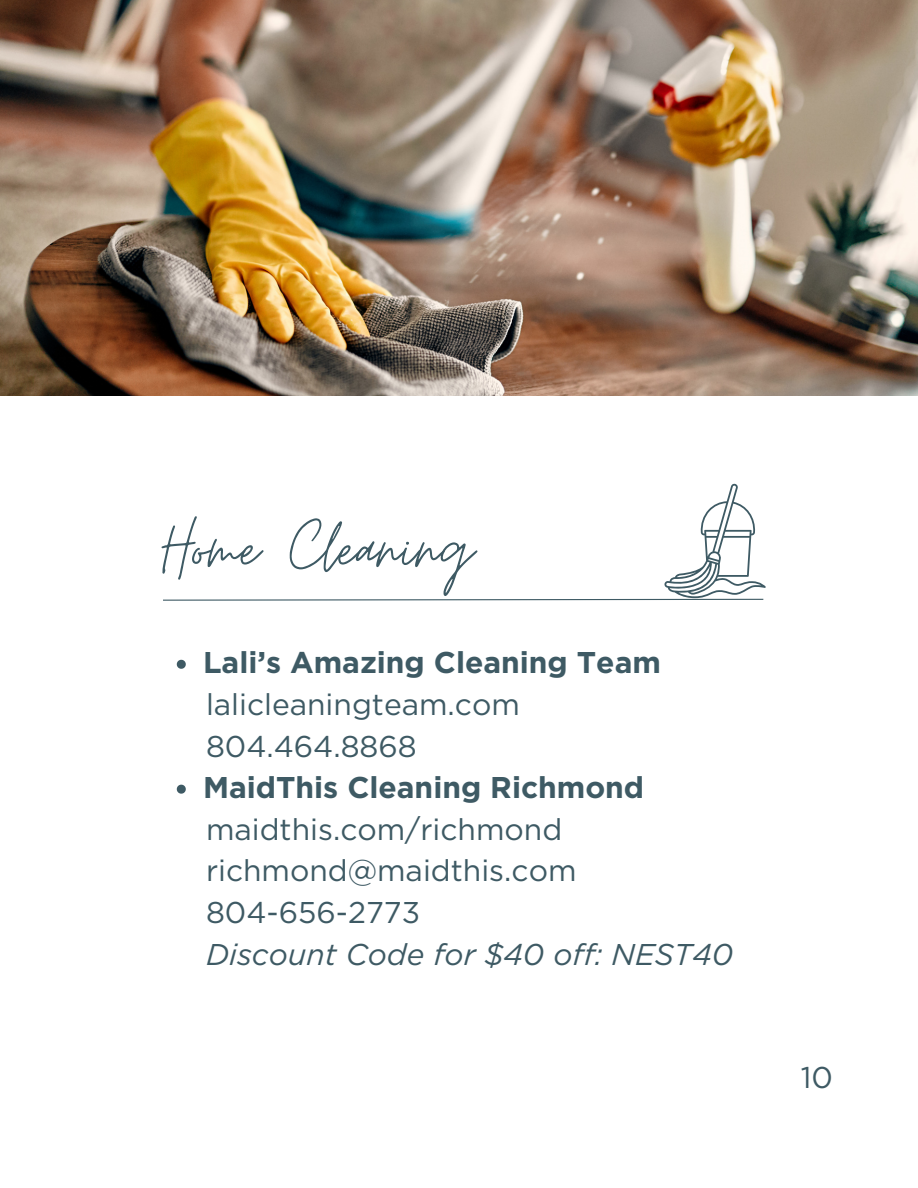
<style>
.page{position:relative;width:918px;height:1188px;background:#fff}
.page>*{position:absolute;margin:0;border:0;box-sizing:border-box;transform-origin:0 0}
.t1{font:79.5px "Moon Time";color:#3e5a64}
.t2{font:30px/41.7px "Gotham";color:#3e5a64}
.t3{font:700 30px "Gotham";color:#3e5a64}
.t4{font:italic 30px "Gotham";color:#3e5a64}
</style>
<div class="page">
<svg style="left:163px;top:484px;width:602px;height:117px"></svg>
<img style="left:0;top:0;width:918px;height:396px">
<svg style="left:177px;top:660px;width:9px;height:9px"></svg>
<svg style="left:177px;top:785px;width:9px;height:9px"></svg>
<h1 class="t1" style="left:162px;top:500px;width:313px">Home Cleaning</h1>
<p class="t3" style="left:203px;top:644px;width:459px">Lali’s Amazing Cleaning Team</p>
<p class="t2" style="left:206px;top:683px;width:315px">lalicleaningteam.com<br>804.464.8868</p>
<p class="t3" style="left:203px;top:769px;width:443px">MaidThis Cleaning Richmond</p>
<p class="t2" style="left:206px;top:808px;width:372px">maidthis.com/richmond richmond@maidthis.com<br>804-656-2773</p>
<p class="t4" style="left:206px;top:936px;width:529px">Discount Code for $40 off: NEST40</p>
<p class="t2" style="left:801px;top:1056px;width:34px">10</p>
</div>
